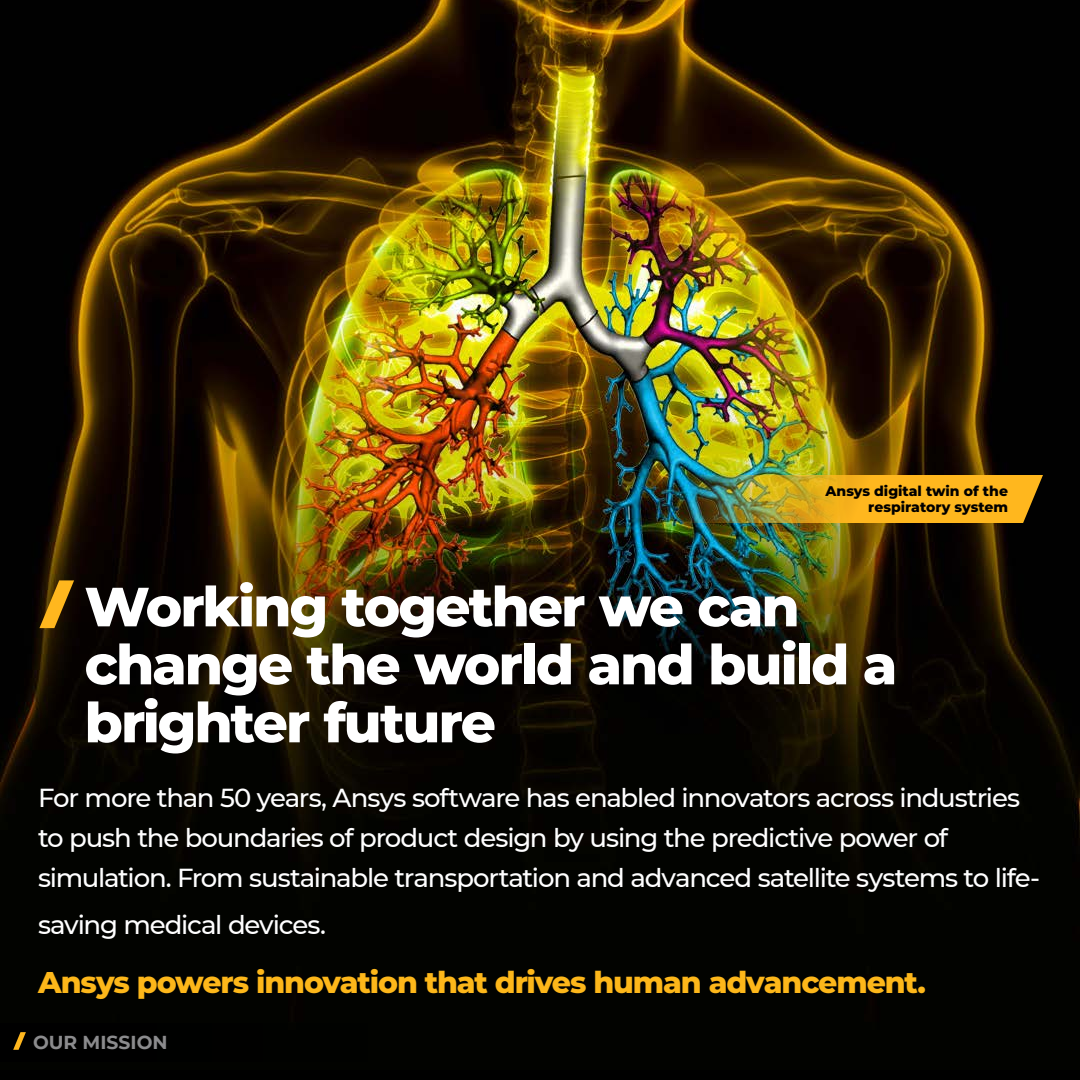
<style>
.page{position:relative;width:1080px;height:1080px;background:#fff}
.page>*{position:absolute;margin:0;border:0;box-sizing:border-box;transform-origin:0 0}
.t1{font:800 55.1px/58px "Montserrat";letter-spacing:-.04em;color:#fff}
.t2{font:800 30px "Montserrat";letter-spacing:-.035em;color:#fdb71a}
.t3{font:500 26px/40px "Montserrat";letter-spacing:-.045em;color:#fff}
.t4{font:700 18.7px "Montserrat";color:#8b8b8d}
.t5{font:800 14px/16.8px "Montserrat";color:#000;text-align:right}
</style>
<div class="page">
<img style="left:0;top:0;width:1080px;height:1070px">
<svg style="left:39px;top:580px;width:35px;height:48px;background:#7f590d"></svg>
<img style="left:607px;top:475px;width:436px;height:48px">
<div style="left:0;top:1023px;width:368px;height:39px;background:#000"></div>
<svg style="left:13px;top:1032px;width:13px;height:18px"></svg>
<p class="t5" style="left:826px;top:481px;width:184px">Ansys digital twin of the respiratory system</p>
<h1 class="t1" style="left:85px;top:575px;width:814px">Working together we can change the world and build a brighter future</h1>
<p class="t3" style="left:38px;top:777px;width:1004px">For more than 50 years, Ansys software has enabled innovators across industries to push the boundaries of product design by using the predictive power of simulation. From sustainable transportation and advanced satellite systems to life-</p>
<p class="t3" style="left:38px;top:904px;width:289px">saving medical devices.</p>
<p class="t2" style="left:38px;top:961px;width:890px">Ansys powers innovation that drives human advancement.</p>
<p class="t4" style="left:33px;top:1029px;width:136px">OUR MISSION</p>
</div>
